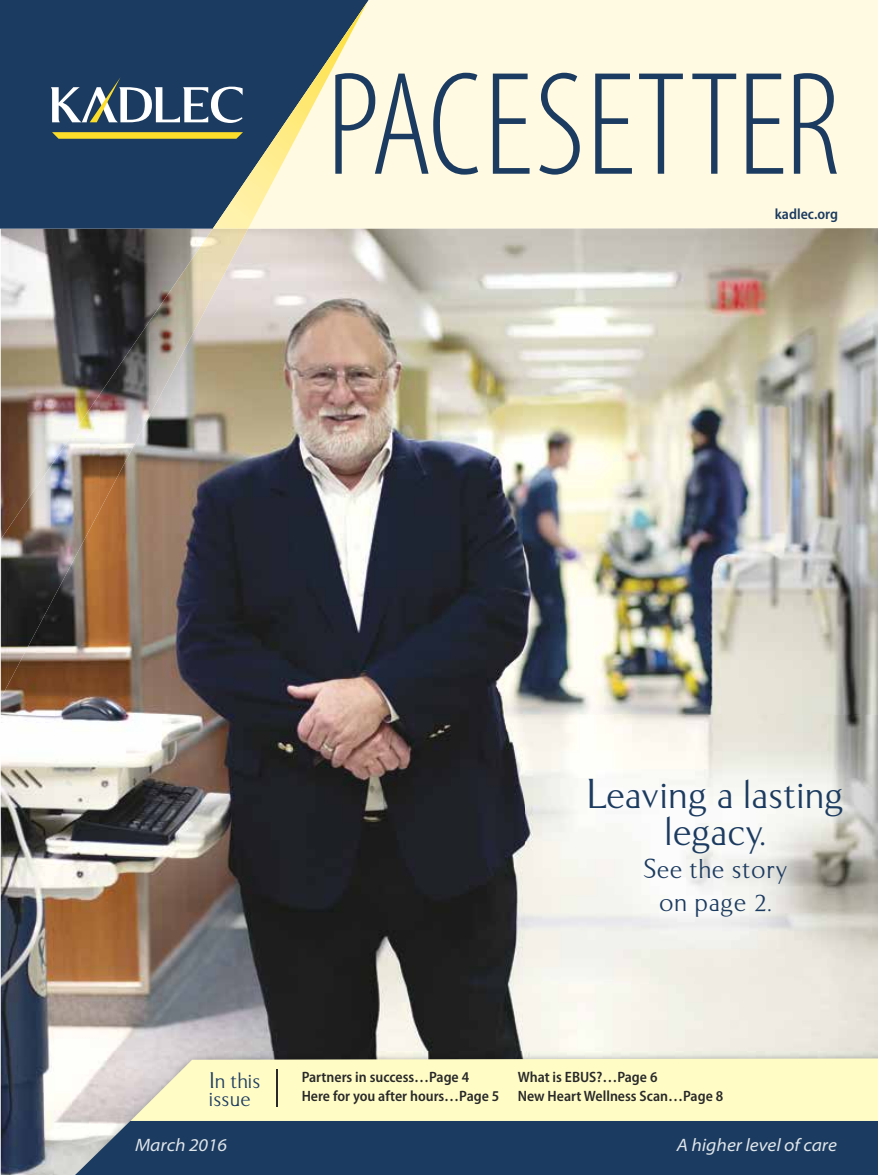
<style>
.page{position:relative;width:878px;height:1175px;background:#fff}
.page>*{position:absolute;margin:0;border:0;box-sizing:border-box;transform-origin:0 0}
.t1{font:300 condensed 148.5px "Myriad Pro";letter-spacing:.005em;color:#1c3b60}
.t2{font:600 36px/37.5px "Kadlec Pro";letter-spacing:-.02em;color:#1c3b60;text-align:center}
.t3{font:600 24px/33px "Kadlec Pro";color:#1c3b60;text-align:center}
.t4{font:600 19.5px/18px "Kadlec Pro";letter-spacing:-.02em;color:#1c3b60}
.t5{font:italic semi-expanded 18px "Myriad Pro";color:#dfe6eb}
.t6{font:600 semi-condensed 15px/19.5px "Myriad Pro";color:#292929}
.t7{font:600 semi-condensed 15px "Myriad Pro";color:#1c3b60}
</style>
<div class="page">
<img style="left:1px;top:228px;width:877px;height:946px">
<div style="left:0;top:0;width:369px;height:229px;background:#1c3b60"></div>
<div style="left:213px;top:0;width:665px;height:228px;background:#fffae1"></div>
<img style="left:90px;top:1051px;width:788px;height:70px">
<svg style="left:95px;top:1058px;width:782px;height:63px;background:#f9f6c6"></svg>
<hr style="left:276px;top:1069px;width:2px;height:37px;background:#292929">
<img style="left:525px;top:715px;width:353px;height:265px">
<svg style="left:0;top:539px;width:1px;height:161px"></svg>
<img style="left:149px;top:229px;width:99px;height:104px">
<img style="left:99px;top:321px;width:51px;height:190px">
<img style="left:149px;top:332px;width:44px;height:84px">
<img style="left:50px;top:394px;width:50px;height:211px">
<img style="left:1px;top:466px;width:49px;height:232px">
<svg style="left:21px;top:2px;width:347px;height:227px;background:#596d7c"></svg>
<div style="left:47px;top:1121px;width:831px;height:53px;background:#1c3b60"></div>
<h1 class="t1" style="left:326px;top:45px;width:515px">PACESETTER</h1>
<p class="t7" style="left:774px;top:206px;width:65px">kadlec.org</p>
<h2 class="t2" style="left:587px;top:777px;width:258px">Leaving a lasting legacy.</h2>
<h3 class="t3" style="left:643px;top:854px;width:147px">See the story on page 2.</h3>
<h3 class="t4" style="left:209px;top:1072px;width:54px">In this issue</h3>
<p class="t6" style="left:302px;top:1067px;width:423px;text-indent:216px">What is EBUS?…Page 6<br>Here for you after hours…Page 5 New Heart Wellness Scan…Page 8</p>
<p class="t6" style="left:302px;top:1067px;width:169px">Partners in success…Page 4</p>
<p class="t5" style="left:135px;top:1135px;width:93px">March 2016</p>
<p class="t5" style="left:676px;top:1135px;width:161px">A higher level of care</p>
</div>
